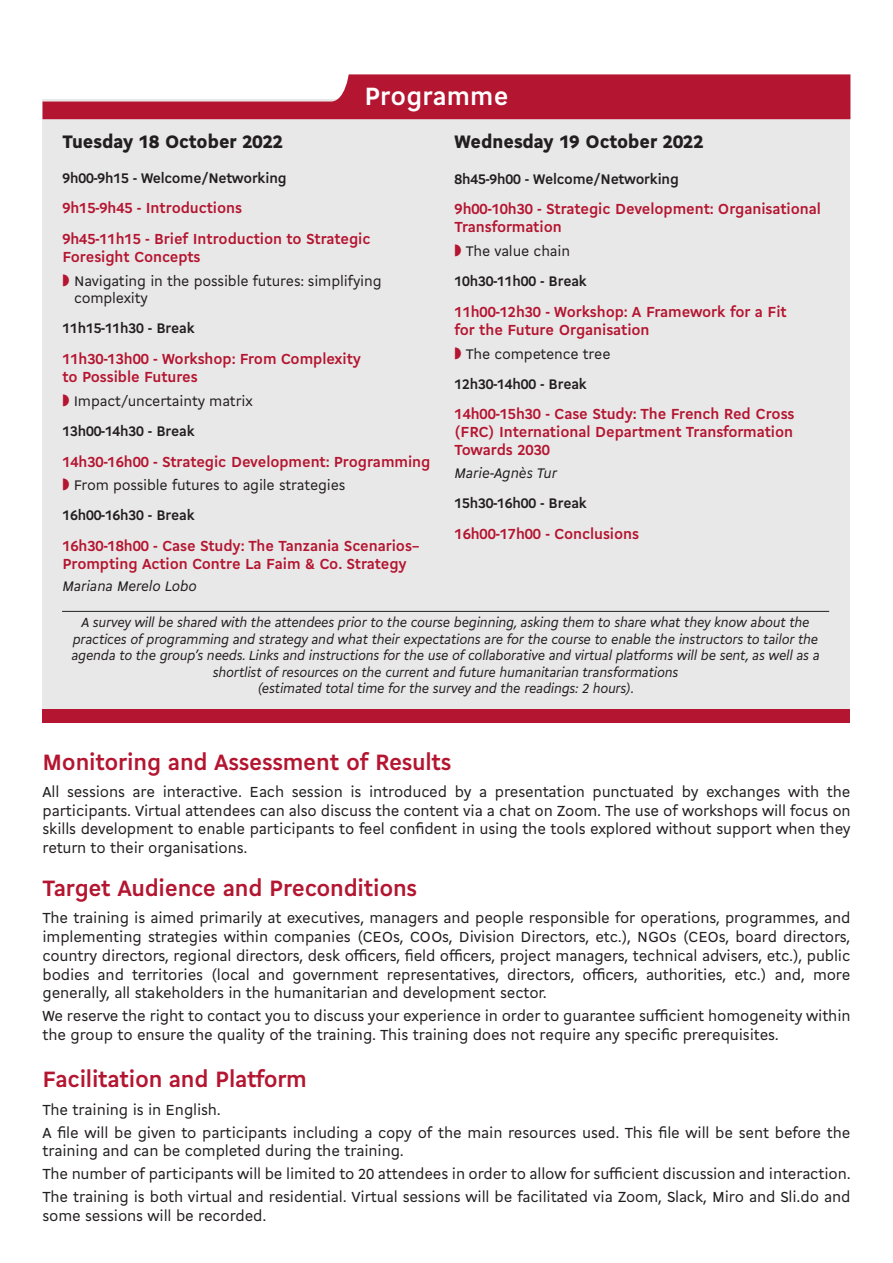
<style>
.page{position:relative;width:893px;height:1263px;background:#fff}
.page>*{position:absolute;margin:0;border:0;box-sizing:border-box;transform-origin:0 0}
.t1{font:700 27px "Cogito";letter-spacing:.005em;color:#fff}
.t2{font:700 24px "Cogito";letter-spacing:-.01em;color:#b41530}
.Texte_courant_Descri{font:900 19.5px "Cogito";color:#231f20}
.t3{font:15.75px/18.8px "Cogito";letter-spacing:-.01em;color:#231f20}
.Texte_courant_Descri-2{font:700 15.75px/18px "Cogito";letter-spacing:-.005em;color:#b41530}
.Texte_courant_Descri-3{font:700 15px "Cogito";letter-spacing:-.01em;color:#231f20}
.Texte_courant_Descri-4{font:15px/17.2px "Cogito";letter-spacing:-.01em;color:#231f20}
.Texte_courant_Descri-5{font:italic 15px "Cogito";letter-spacing:-.015em;color:#231f20}
.t4{font:italic 14.25px/16.5px "Cogito";letter-spacing:-.02em;color:#231f20;text-align:center}
</style>
<div class="page">
<div style="left:43px;top:99px;width:807px;height:623px;background:#e9e8e8"></div>
<svg style="left:43px;top:74px;width:807px;height:45px"></svg>
<hr style="left:62px;top:611px;width:767px;height:1px;background:#231f20">
<div style="left:43px;top:709px;width:807px;height:14px;background:#b41530"></div>
<p class="t1" style="left:364px;top:77px;width:146px">Programme</p>
<p class="Texte_courant_Descri" style="left:62px;top:128px;width:222px">Tuesday 18 October 2022</p>
<p class="Texte_courant_Descri-3" style="left:62px;top:167px;width:226px">9h00-9h15 - Welcome/Networking</p>
<p class="Texte_courant_Descri-2" style="left:62px;top:192px;width:310px;line-height:30.8px">9h15-9h45 - Introductions<br>9h45-11h15 - Brief Introduction to Strategic</p>
<p class="Texte_courant_Descri-2" style="left:62px;top:247px;width:140px">Foresight Concepts</p>
<p class="Texte_courant_Descri-4" style="left:74px;top:271px;width:309px">Navigating in the possible futures: simplifying complexity</p>
<p class="Texte_courant_Descri-3" style="left:62px;top:318px;width:134px">11h15-11h30 - Break</p>
<p class="Texte_courant_Descri-2" style="left:62px;top:349px;width:300px">11h30-13h00 - Workshop: From Complexity to Possible Futures</p>
<p class="Texte_courant_Descri-4" style="left:74px;top:391px;width:181px">Impact/uncertainty matrix</p>
<p class="Texte_courant_Descri-3" style="left:62px;top:420px;width:134px">13h00-14h30 - Break</p>
<p class="Texte_courant_Descri-2" style="left:62px;top:451px;width:370px">14h30-16h00 - Strategic Development: Programming</p>
<p class="Texte_courant_Descri-4" style="left:74px;top:476px;width:273px">From possible futures to agile strategies</p>
<p class="Texte_courant_Descri-3" style="left:62px;top:505px;width:134px">16h00-16h30 - Break</p>
<p class="Texte_courant_Descri-2" style="left:62px;top:536px;width:359px">16h30-18h00 - Case Study: The Tanzania Scenarios–<br>Prompting Action Contre La Faim &amp; Co. Strategy</p>
<p class="Texte_courant_Descri-5" style="left:62px;top:576px;width:136px">Mariana Merelo Lobo</p>
<p class="Texte_courant_Descri" style="left:455px;top:128px;width:250px">Wednesday 19 October 2022</p>
<p class="Texte_courant_Descri-3" style="left:455px;top:168px;width:226px">8h45-9h00 - Welcome/Networking</p>
<p class="Texte_courant_Descri-2" style="left:455px;top:199px;width:368px">9h00-10h30 - Strategic Development: Organisational<br>Transformation</p>
<p class="Texte_courant_Descri-4" style="left:466px;top:241px;width:106px">The value chain</p>
<p class="Texte_courant_Descri-3" style="left:455px;top:270px;width:134px">10h30-11h00 - Break</p>
<p class="Texte_courant_Descri-2" style="left:455px;top:302px;width:334px">11h00-12h30 - Workshop: A Framework for a Fit for the Future Organisation</p>
<p class="Texte_courant_Descri-4" style="left:466px;top:344px;width:146px">The competence tree</p>
<p class="Texte_courant_Descri-3" style="left:455px;top:373px;width:134px">12h30-14h00 - Break</p>
<p class="Texte_courant_Descri-2" style="left:455px;top:404px;width:341px;text-align:justify">14h00-15h30 - Case Study: The French Red Cross (FRC) International Department Transformation Towards 2030</p>
<p class="Texte_courant_Descri-5" style="left:455px;top:462px;width:104px">Marie-Agnès Tur</p>
<p class="Texte_courant_Descri-3" style="left:455px;top:493px;width:134px">15h30-16h00 - Break</p>
<p class="Texte_courant_Descri-2" style="left:455px;top:524px;width:186px">16h00-17h00 - Conclusions</p>
<p class="t4" style="left:71px;top:613px;width:750px">A survey will be shared with the attendees prior to the course beginning, asking them to share what they know about the practices of programming and strategy and what their expectations are for the course to enable the instructors to tailor the agenda to the group’s needs. Links and instructions for the use of collaborative and virtual platforms will be sent, as well as a shortlist of resources on the current and future humanitarian transformations<br>(estimated total time for the survey and the readings: 2 hours).</p>
<p class="t2" style="left:43px;top:745px;width:410px">Monitoring and Assessment of Results</p>
<p class="t3" style="left:43px;top:781px;width:810px;text-align:justify">All sessions are interactive. Each session is introduced by a presentation punctuated by exchanges with the participants. Virtual attendees can also discuss the content via a chat on Zoom. The use of workshops will focus on skills development to enable participants to feel confident in using the tools explored without support when they return to their organisations.</p>
<p class="t2" style="left:43px;top:871px;width:376px">Target Audience and Preconditions</p>
<p class="t3" style="left:43px;top:908px;width:810px;text-align:justify">The training is aimed primarily at executives, managers and people responsible for operations, programmes, and implementing strategies within companies (CEOs, COOs, Division Directors, etc.), NGOs (CEOs, board directors, country directors, regional directors, desk officers, field officers, project managers, technical advisers, etc.), public bodies and territories (local and government representatives, directors, officers, authorities, etc.) and, more generally, all stakeholders in the humanitarian and development sector.</p>
<p class="t3" style="left:43px;top:1006px;width:810px">We reserve the right to contact you to discuss your experience in order to guarantee sufficient homogeneity within the group to ensure the quality of the training. This training does not require any specific prerequisites.</p>
<p class="t2" style="left:43px;top:1062px;width:266px">Facilitation and Platform</p>
<p class="t3" style="left:43px;top:1099px;width:180px">The training is in English.</p>
<p class="t3" style="left:43px;top:1122px;width:809px">A file will be given to participants including a copy of the main resources used. This file will be sent before the training and can be completed during the training.</p>
<p class="t3" style="left:43px;top:1164px;width:810px">The number of participants will be limited to 20 attendees in order to allow for sufficient discussion and interaction.</p>
<p class="t3" style="left:43px;top:1187px;width:809px">The training is both virtual and residential. Virtual sessions will be facilitated via Zoom, Slack, Miro and Sli.do and some sessions will be recorded.</p>
</div>
